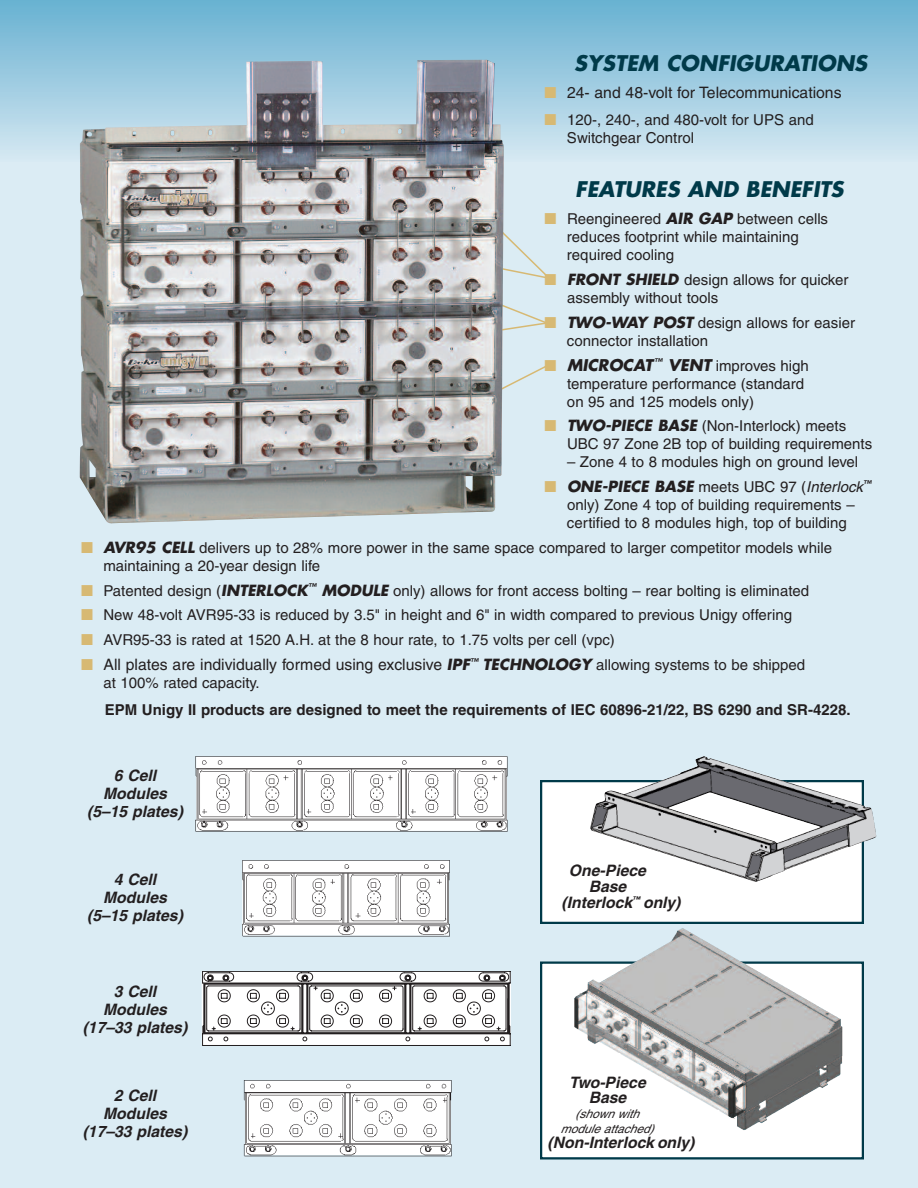
<style>
.page{position:relative;width:918px;height:1188px;background:#fff}
.page>*{position:absolute;margin:0;border:0;box-sizing:border-box;transform-origin:0 0}
.t1{font:italic 700 21px "Futura";color:#003a49}
.t2{font:italic 700 15.75px/18px "Helvetica";color:#231f20;text-align:center}
.t3{font:15.75px "Helvetica";color:#231f20}
.t4{font:italic 700 15.75px "Futura";color:#231f20}
.t5{font:15px/18px "Helvetica";color:#231f20}
.t6{font:700 15px "Helvetica";color:#231f20}
.t7{font:italic 700 15px "Futura";color:#231f20}
.t8{font:italic 12px/15px "Helvetica";color:#231f20;text-align:center}
.s1{color:#d7b973}
.s2{font-family:"Futura";font-weight:700;font-style:italic}
.s3{font-family:"Helvetica";font-weight:400;font-style:normal;font-size:15px}
.s4{font-family:"Helvetica";font-weight:400;font-style:normal}
.s5{font-family:"Helvetica";font-weight:400}
.s6{font-family:"Futura";font-weight:700;font-style:italic;font-size:15px}
.s7{font-size:15px}
</style>
<div class="page">
<div style="left:0;top:162px;width:918px;height:1026px;background:#dbecf4"></div>
<div style="left:542px;top:782px;width:320px;height:140px;background:#fff"></div>
<div style="left:540px;top:780px;width:324px;height:144px;border:2px solid #003a49"></div>
<svg style="left:543px;top:965px;width:318px;height:192px;background:#d7d7d7"></svg>
<div style="left:540px;top:962px;width:324px;height:198px;border:2px solid #003a49"></div>
<div style="left:0;top:0;width:918px;height:162px;background:linear-gradient(to bottom,#67b0d1,#d5e8f2)"></div>
<img style="left:242px;top:860px;width:208px;height:77px">
<svg style="left:504px;top:233px;width:45px;height:46px"></svg>
<svg style="left:504px;top:305px;width:46px;height:26px"></svg>
<svg style="left:504px;top:364px;width:44px;height:25px"></svg>
<img style="left:590px;top:756px;width:286px;height:126px">
<img style="left:574px;top:928px;width:123px;height:70px">
<img style="left:80px;top:60px;width:424px;height:464px">
<img style="left:195px;top:756px;width:313px;height:76px">
<img style="left:243px;top:1080px;width:209px;height:77px">
<svg style="left:202px;top:971px;width:308px;height:75px;background:#cdcccc"></svg>
<h1 class="t1" style="left:574px;top:54px;width:294px">SYSTEM CONFIGURATIONS</h1>
<p class="t3" style="left:544px;top:87px;width:299px"><span class="s1">■</span> 24- and 48-volt for Telecommunications</p>
<p class="t5" style="left:567px;top:113px;width:248px;text-indent:-22px"><span class="s1">■</span> 120-, 240-, and 480-volt for UPS and<br>Switchgear Control</p>
<h1 class="t1" style="left:575px;top:180px;width:270px">FEATURES AND BENEFITS</h1>
<p class="t5" style="left:567px;top:212px;width:263px;text-indent:-22px"><span class="s1">■</span> Reengineered <span class="s2">AIR GAP</span> between cells reduces footprint while maintaining required cooling</p>
<p class="t5" style="left:567px;top:272px;width:283px;text-indent:-23px"><span class="s1">■</span> <span class="s2">FRONT SHIELD</span> design allows for quicker assembly without tools</p>
<p class="t5" style="left:567px;top:315px;width:290px;text-indent:-22px"><span class="s1">■</span> <span class="s2">TWO-WAY POST</span> design allows for easier connector installation</p>
<p class="t4" style="left:544px;top:358px;width:266px"><span class="s1">■</span> MICROCAT<sup>™</sup> VENT <span class="s3">improves high</span></p>
<p class="t5" style="left:567px;top:376px;width:239px">temperature performance (standard on 95 and 125 models only)</p>
<p class="t5" style="left:567px;top:419px;width:307px;text-indent:-23px"><span class="s1">■</span> <span class="s2">TWO-PIECE BASE</span> (Non-Interlock) meets<br>UBC 97 Zone 2B top of building requirements</p>
<p class="t5" style="left:567px;top:455px;width:293px">– Zone 4 to 8 modules high on ground level</p>
<p class="t7" style="left:544px;top:480px;width:328px"><span class="s1">■</span> ONE-PIECE BASE <span class="s4">meets UBC 97 (</span><span class="s5">Interlock</span><sup>™</sup></p>
<p class="t5" style="left:567px;top:497px;width:289px">only) Zone 4 top of building requirements – certified to 8 modules high, top of building</p>
<p class="t5" style="left:103px;top:540px;width:730px;text-indent:-22px"><span class="s1">■</span> <span class="s2">AVR95 CELL</span> delivers up to 28% more power in the same space compared to larger competitor models while maintaining a 20-year design life</p>
<p class="t5" style="left:81px;top:583px;width:730px"><span class="s1">■</span> Patented design (<span class="s2">INTERLOCK</span><sup>™</sup> <span class="s2">MODULE</span> only) allows for front access bolting – rear bolting is eliminated</p>
<p class="t5" style="left:81px;top:608px;width:713px"><span class="s1">■</span> New 48-volt AVR95-33 is reduced by 3.5" in height and 6" in width compared to previous Unigy offering</p>
<p class="t5" style="left:81px;top:632px;width:535px"><span class="s1">■</span> AVR95-33 is rated at 1520 A.H. at the 8 hour rate, to 1.75 volts per cell (vpc)</p>
<p class="t3" style="left:81px;top:659px;width:726px"><span class="s1">■</span> All plates are individually formed using exclusive <span class="s6">IPF</span><sup>™</sup> <span class="s6">TECHNOLOGY</span> <span class="s7">allowing systems to be shipped</span></p>
<p class="t5" style="left:104px;top:675px;width:158px">at 100% rated capacity.</p>
<p class="t6" style="left:105px;top:704px;width:747px">EPM Unigy II products are designed to meet the requirements of IEC 60896-21/22, BS 6290 and SR-4228.</p>
<p class="t2" style="left:87px;top:768px;width:97px">6 Cell<br>Modules (5–15 plates)</p>
<p class="t2" style="left:87px;top:872px;width:97px">4 Cell<br>Modules (5–15 plates)</p>
<p class="t2" style="left:83px;top:984px;width:106px">3 Cell<br>Modules (17–33 plates)</p>
<p class="t2" style="left:83px;top:1088px;width:106px">2 Cell<br>Modules (17–33 plates)</p>
<p class="t2" style="left:569px;top:863px;width:79px">One-Piece</p>
<p class="t2" style="left:589px;top:879px;width:39px">Base</p>
<p class="t2" style="left:562px;top:895px;width:120px">(Interlock<sup>™</sup> only)</p>
<p class="t2" style="left:569px;top:1076px;width:78px;line-height:15px">Two-Piece<br>Base</p>
<p class="t8" style="left:561px;top:1107px;width:95px">(shown with module attached)</p>
<p class="t2" style="left:548px;top:1135px;width:148px">(Non-Interlock only)</p>
</div>
